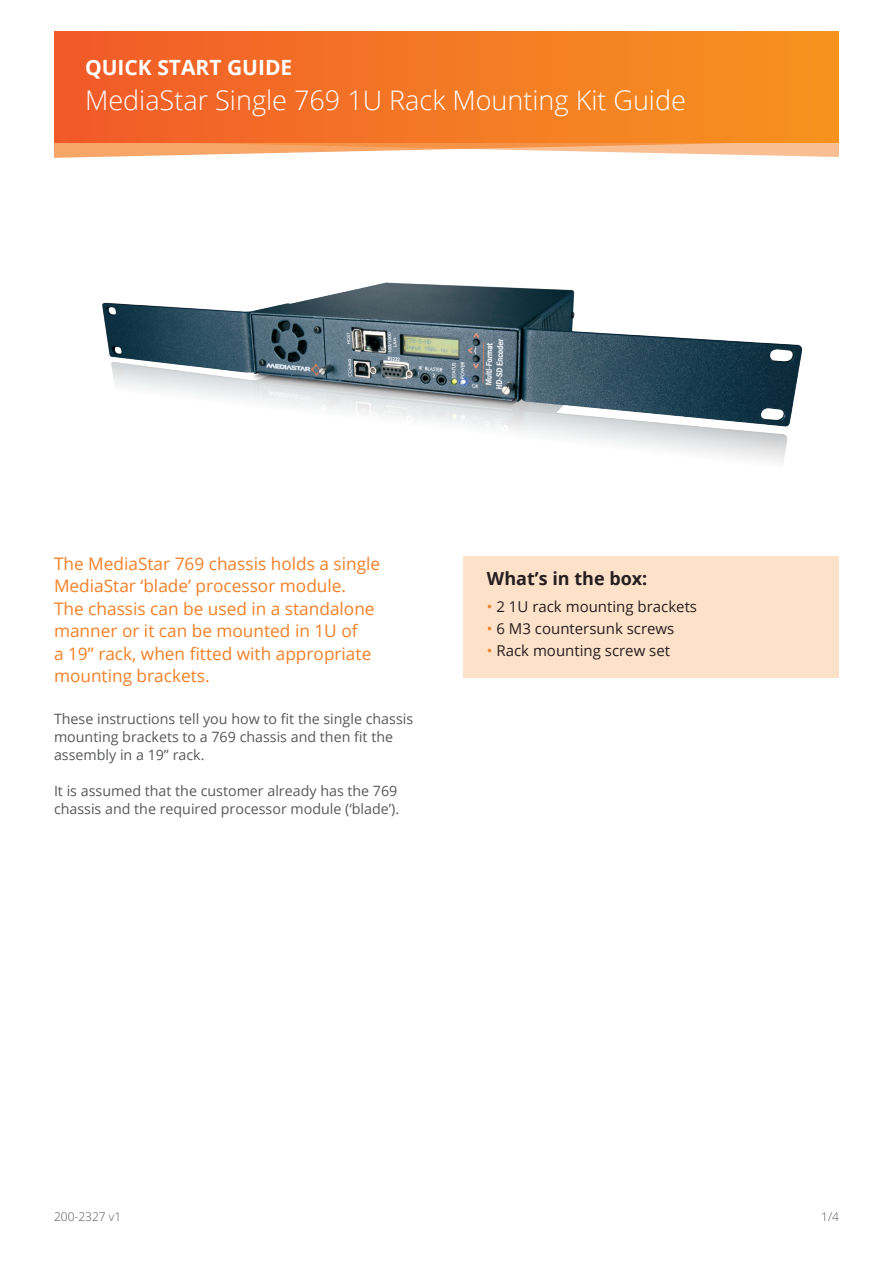
<style>
.page{position:relative;width:893px;height:1263px;background:#fff}
.page>*{position:absolute;margin:0;border:0;box-sizing:border-box;transform-origin:0 0}
.t1{font:300 27px "Open Sans";color:#fff}
.t2{font:700 21px "Open Sans";color:#fff}
.t3{font:700 18px "Open Sans";color:#231f20}
.t4{font:17.25px/22.5px "Open Sans";color:#f48026}
.t5{font:15px "Open Sans";color:#231f20}
.t6{font:14.25px/18px "Open Sans";color:#57585a}
.t7{font:300 12px "Open Sans";color:#57585a}
.s1{color:#f48026}
</style>
<div class="page">
<div style="left:463px;top:557px;width:376px;height:121px;background:#fee1c9"></div>
<img style="left:102px;top:282px;width:701px;height:180px">
<svg style="left:54px;top:143px;width:785px;height:15px"></svg>
<div style="left:54px;top:31px;width:785px;height:112px;background:linear-gradient(to right,#f15b29,#f7951f)"></div>
<p class="t2" style="left:85px;top:52px;width:209px">QUICK START GUIDE</p>
<p class="t1" style="left:85px;top:82px;width:602px">MediaStar Single 769 1U Rack Mounting Kit Guide</p>
<p class="t4" style="left:54px;top:552px;width:328px">The MediaStar 769 chassis holds a single MediaStar ‘blade’ processor module.<br>The chassis can be used in a standalone manner or it can be mounted in 1U of<br>a 19” rack, when fitted with appropriate mounting brackets.</p>
<p class="t6" style="left:54px;top:710px;width:361px">These instructions tell you how to fit the single chassis mounting brackets to a 769 chassis and then fit the assembly in a 19” rack.</p>
<p class="t6" style="left:54px;top:782px;width:347px">It is assumed that the customer already has the 769 chassis and the required processor module (‘blade’).</p>
<p class="t3" style="left:487px;top:566px;width:162px">What’s in the box:</p>
<p class="t5" style="left:487px;top:596px;width:212px"><span class="s1">•</span> 2 1U rack mounting brackets</p>
<p class="t5" style="left:487px;top:618px;width:189px"><span class="s1">•</span> 6 M3 countersunk screws</p>
<p class="t5" style="left:487px;top:640px;width:185px"><span class="s1">•</span> Rack mounting screw set</p>
<p class="t7" style="left:54px;top:1208px;width:69px">200-2327 v1</p>
<p class="t7" style="left:821px;top:1208px;width:19px">1/4</p>
</div>
